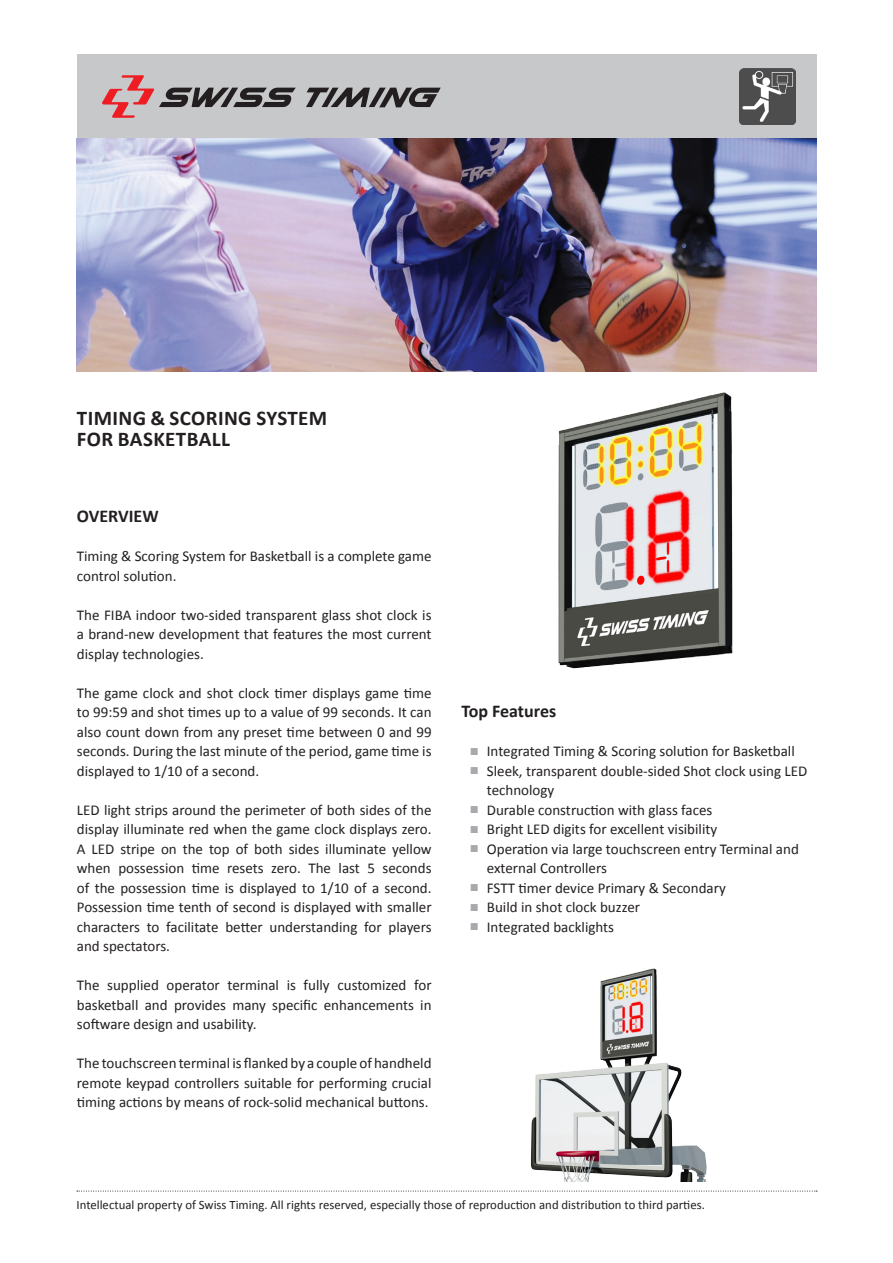
<style>
.page{position:relative;width:893px;height:1263px;background:#fff}
.page>*{position:absolute;margin:0;border:0;box-sizing:border-box;transform-origin:0 0}
.Title_14_Bold_Upperc{font:700 21px/21px "Calibri";letter-spacing:.02em;color:#231f20}
.Title_12pt_Bold{font:700 18px "Calibri";color:#231f20}
.Text_10pt_without_li{font:15px/19.5px "Calibri";color:#231f20;text-align:justify}
.t1{font:12.75px "Calibri";color:#231f20}
.s1{font-family:"Arial";color:#a8a9ad}
</style>
<div class="page">
<div style="left:77px;top:54px;width:739px;height:85px;background:#c7c8ca"></div>
<svg style="left:102px;top:75px;width:194px;height:43px"></svg>
<svg style="left:306px;top:88px;width:135px;height:19px"></svg>
<svg style="left:77px;top:1191px;width:740px;height:1px"></svg>
<img style="left:77px;top:138px;width:739px;height:234px">
<img style="left:740px;top:69px;width:55px;height:55px">
<img style="left:530px;top:968px;width:177px;height:214px">
<img style="left:558px;top:392px;width:175px;height:277px">
<p class="Title_14_Bold_Upperc" style="left:77px;top:407px;width:252px">TIMING &amp; SCORING SYSTEM<br>FOR BASKETBALL</p>
<p class="Title_12pt_Bold" style="left:77px;top:505px;width:83px">OVERVIEW</p>
<p class="Text_10pt_without_li" style="left:77px;top:546px;width:356px">Timing &amp; Scoring System for Basketball is a complete game control solution.</p>
<p class="Text_10pt_without_li" style="left:77px;top:605px;width:356px">The FIBA indoor two-sided transparent glass shot clock is a brand-new development that features the most current display technologies.</p>
<p class="Text_10pt_without_li" style="left:77px;top:683px;width:356px">The game clock and shot clock timer displays game time to 99:59 and shot times up to a value of 99 seconds. It can also count down from any preset time between 0 and 99 seconds. During the last minute of the period, game time is displayed to 1/10 of a second.</p>
<p class="Text_10pt_without_li" style="left:77px;top:800px;width:356px">LED light strips around the perimeter of both sides of the display illuminate red when the game clock displays zero.<br>A LED stripe on the top of both sides illuminate yellow when possession time resets zero. The last 5 seconds of the possession time is displayed to 1/10 of a second.<br>Possession time tenth of second is displayed with smaller characters to facilitate better understanding for players and spectators.</p>
<p class="Text_10pt_without_li" style="left:77px;top:975px;width:356px">The supplied operator terminal is fully customized for basketball and provides many specific enhancements in software design and usability.</p>
<p class="Text_10pt_without_li" style="left:77px;top:1053px;width:356px">The touchscreen terminal is flanked by a couple of handheld remote keypad controllers suitable for performing crucial timing actions by means of rock-solid mechanical buttons.</p>
<p class="Title_12pt_Bold" style="left:461px;top:700px;width:96px">Top Features</p>
<p class="Text_10pt_without_li" style="left:470px;top:741px;width:326px"><span class="s1">■</span> Integrated Timing &amp; Scoring solution for Basketball</p>
<p class="Text_10pt_without_li" style="left:487px;top:761px;width:322px;text-indent:-17px"><span class="s1">■</span> Sleek, transparent double-sided Shot clock using LED technology</p>
<p class="Text_10pt_without_li" style="left:470px;top:800px;width:244px"><span class="s1">■</span> Durable construction with glass faces</p>
<p class="Text_10pt_without_li" style="left:470px;top:819px;width:249px"><span class="s1">■</span> Bright LED digits for excellent visibility</p>
<p class="Text_10pt_without_li" style="left:487px;top:839px;width:313px;text-indent:-17px"><span class="s1">■</span> Operation via large touchscreen entry Terminal and external Controllers</p>
<p class="Text_10pt_without_li" style="left:470px;top:878px;width:258px"><span class="s1">■</span> FSTT timer device Primary &amp; Secondary</p>
<p class="Text_10pt_without_li" style="left:470px;top:897px;width:172px"><span class="s1">■</span> Build in shot clock buzzer</p>
<p class="Text_10pt_without_li" style="left:470px;top:917px;width:146px"><span class="s1">■</span> Integrated backlights</p>
<p class="t1" style="left:77px;top:1196px;width:630px">Intellectual property of Swiss Timing. All rights reserved, especially those of reproduction and distribution to third parties.</p>
</div>
